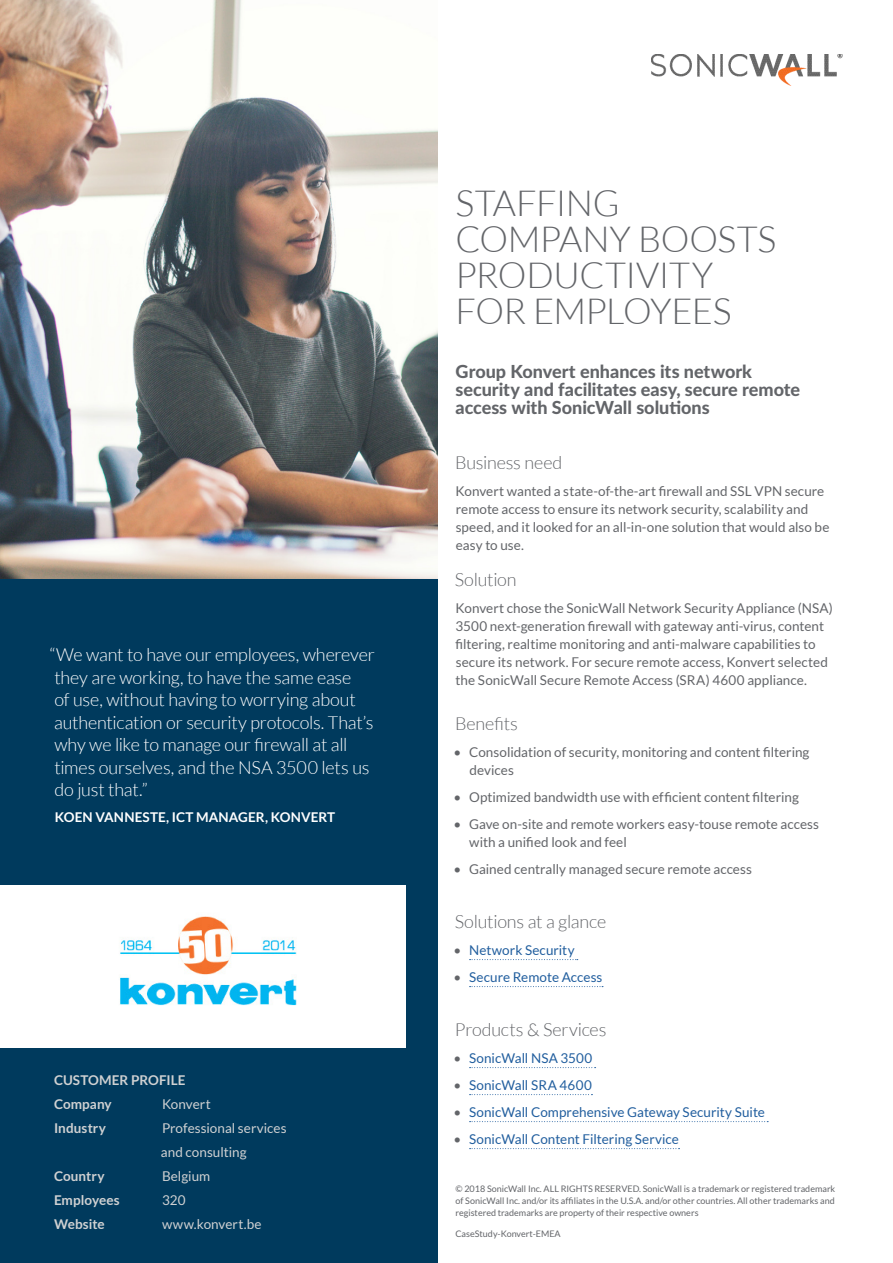
<style>
.page{position:relative;width:893px;height:1263px;background:#fff}
.page>*{position:absolute;margin:0;border:0;box-sizing:border-box;transform-origin:0 0}
.t1{font:300 36px/36px "Lato";letter-spacing:-.015em;color:#636569}
.t2{font:300 18px/22.5px "Lato";letter-spacing:-.015em;color:#fff}
.t3{font:800 18px/18px "Lato";color:#636569}
.t4{font:300 18px "Lato";letter-spacing:-.01em;color:#636569}
.t5{font:13.5px/18px "Lato";color:#636569}
.t6{font:13.5px "Lato";color:#215e9e}
.t7{font:13.5px/24px "Lato";color:#d0d1d2}
.t8{font:700 13.5px/24px "Lato";letter-spacing:.005em;color:#d0d1d2}
.t9{font:700 13.5px "Lato";letter-spacing:.005em;color:#fff}
.t10{font:9px/12px "Lato";color:#636569;text-align:justify}
.s1{color:#636569}
</style>
<div class="page">
<img style="left:651px;top:54px;width:191px;height:32px">
<img style="left:0;top:0;width:437px;height:580px">
<svg style="left:470px;top:959px;width:108px;height:1px"></svg>
<svg style="left:470px;top:986px;width:133px;height:1px"></svg>
<svg style="left:470px;top:1067px;width:126px;height:1px"></svg>
<svg style="left:470px;top:1094px;width:122px;height:1px"></svg>
<svg style="left:470px;top:1121px;width:298px;height:1px"></svg>
<svg style="left:470px;top:1148px;width:210px;height:1px"></svg>
<div style="left:0;top:580px;width:437px;height:683px;background:#003a5d"></div>
<div style="left:0;top:885px;width:405px;height:162px;background:#fff"></div>
<img style="left:120px;top:916px;width:177px;height:90px">
<p class="t2" style="left:49px;top:644px;width:327px">“We want to have our employees, wherever they are working, to have the same ease<br>of use, without having to worrying about authentication or security protocols. That’s why we like to manage our firewall at all times ourselves, and the NSA 3500 lets us do just that.”</p>
<p class="t9" style="left:55px;top:809px;width:282px">KOEN VANNESTE, ICT MANAGER, KONVERT</p>
<p class="t8" style="left:54px;top:1068px;width:133px">CUSTOMER PROFILE<br>Company</p>
<p class="t7" style="left:162px;top:1092px;width:50px">Konvert</p>
<p class="t8" style="left:54px;top:1116px;width:54px">Industry</p>
<p class="t7" style="left:161px;top:1116px;width:127px">Professional services and consulting</p>
<p class="t8" style="left:54px;top:1164px;width:52px">Country</p>
<p class="t7" style="left:162px;top:1164px;width:50px">Belgium</p>
<p class="t8" style="left:54px;top:1188px;width:67px">Employees</p>
<p class="t7" style="left:162px;top:1188px;width:25px">320</p>
<p class="t8" style="left:54px;top:1212px;width:52px">Website</p>
<p class="t7" style="left:162px;top:1212px;width:101px">www.konvert.be</p>
<h1 class="t1" style="left:455px;top:185px;width:322px">STAFFING<br>COMPANY BOOSTS<br>PRODUCTIVITY<br>FOR EMPLOYEES</h1>
<h2 class="t3" style="left:455px;top:362px;width:346px">Group Konvert enhances its network security and facilitates easy, secure remote access with SonicWall solutions</h2>
<h2 class="t4" style="left:455px;top:453px;width:109px">Business need</h2>
<p class="t5" style="left:455px;top:482px;width:375px">Konvert wanted a state-of-the-art firewall and SSL VPN secure remote access to ensure its network security, scalability and speed, and it looked for an all-in-one solution that would also be easy to use.</p>
<h2 class="t4" style="left:455px;top:570px;width:63px">Solution</h2>
<p class="t5" style="left:455px;top:599px;width:379px">Konvert chose the SonicWall Network Security Appliance (NSA)<br>3500 next-generation firewall with gateway anti-virus, content filtering, realtime monitoring and anti-malware capabilities to secure its network. For secure remote access, Konvert selected the SonicWall Secure Remote Access (SRA) 4600 appliance.</p>
<h2 class="t4" style="left:455px;top:714px;width:64px">Benefits</h2>
<p class="t5" style="left:470px;top:743px;width:341px;text-indent:-16px">• Consolidation of security, monitoring and content filtering devices</p>
<p class="t5" style="left:454px;top:788px;width:347px">• Optimized bandwidth use with efficient content filtering</p>
<p class="t5" style="left:469px;top:815px;width:351px;text-indent:-16px">• Gave on-site and remote workers easy-touse remote access with a unified look and feel</p>
<p class="t5" style="left:454px;top:860px;width:300px">• Gained centrally managed secure remote access</p>
<h2 class="t4" style="left:455px;top:912px;width:153px">Solutions at a glance</h2>
<p class="t6" style="left:454px;top:943px;width:122px"><span class="s1">•</span> Network Security</p>
<p class="t6" style="left:454px;top:970px;width:150px"><span class="s1">•</span> Secure Remote Access</p>
<h2 class="t4" style="left:455px;top:1020px;width:153px">Products &amp; Services</h2>
<p class="t6" style="left:454px;top:1051px;width:140px"><span class="s1">•</span> SonicWall NSA 3500</p>
<p class="t6" style="left:454px;top:1078px;width:140px"><span class="s1">•</span> SonicWall SRA 4600</p>
<p class="t6" style="left:454px;top:1105px;width:313px"><span class="s1">•</span> SonicWall Comprehensive Gateway Security Suite</p>
<p class="t6" style="left:454px;top:1132px;width:227px"><span class="s1">•</span> SonicWall Content Filtering Service</p>
<p class="t10" style="left:455px;top:1183px;width:381px">© 2018 SonicWall Inc. ALL RIGHTS RESERVED. SonicWall is a trademark or registered trademark of SonicWall Inc. and/or its affiliates in the U.S.A. and/or other countries. All other trademarks and registered trademarks are property of their respective owners</p>
<p class="t10" style="left:455px;top:1228px;width:107px">CaseStudy-Konvert-EMEA</p>
</div>
